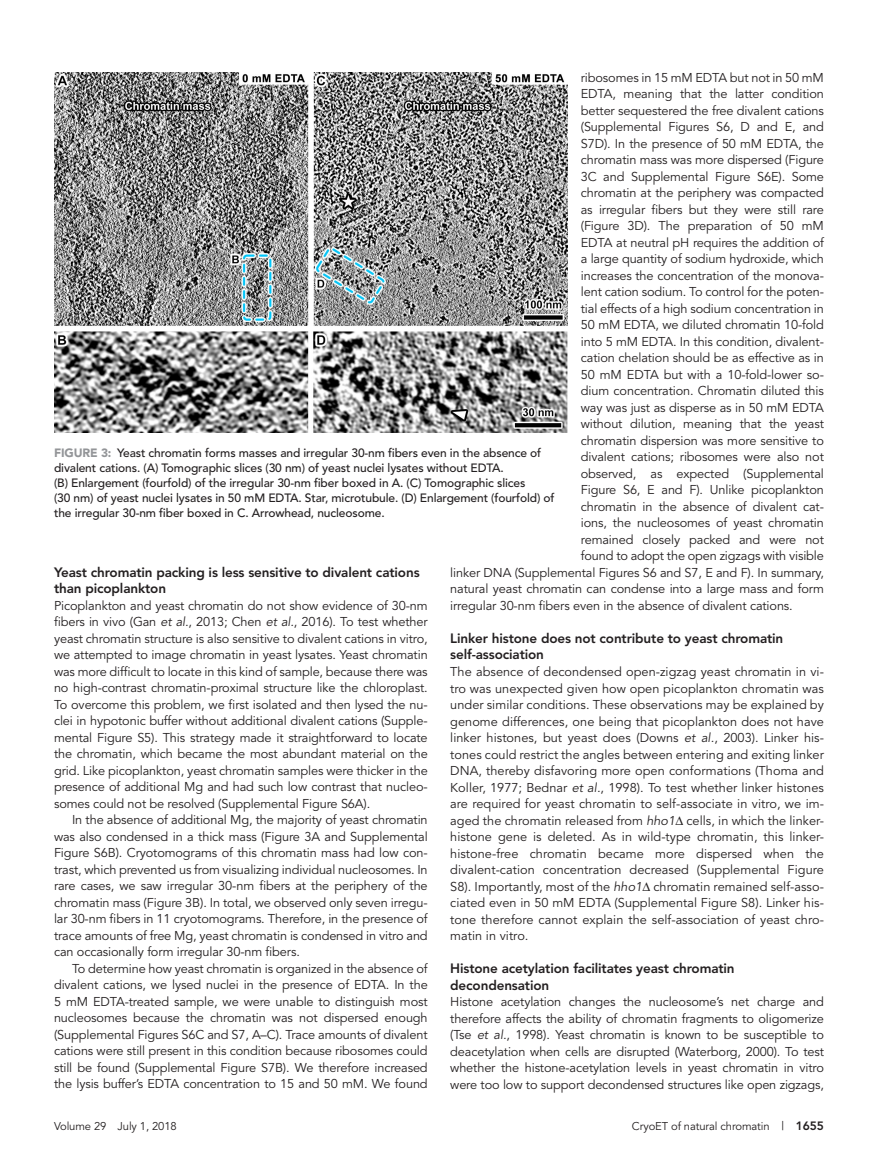
<style>
.page{position:relative;width:878px;height:1175px;background:#fff}
.page>*{position:absolute;margin:0;border:0;box-sizing:border-box;transform-origin:0 0}
.t1{font:800 13.5px/16.5px "Avenir";letter-spacing:-.01em;color:#231f20}
.Para{font:12.75px/16.5px "Avenir";letter-spacing:-.01em;color:#231f20;text-align:justify}
.ParaFL{font:12.75px/16.5px "Avenir";letter-spacing:-.01em;color:#231f20;text-align:justify}
.FigCaption{font:500 12px/15px "Avenir";letter-spacing:-.01em;color:#231f20}
.t2{font:11.25px "Avenir";letter-spacing:-.01em;color:#231f20}
.s1{font-style:italic}
.s2{font-weight:900;color:#939598}
.s3{font-size:12px}
.s4{font-weight:800;font-size:12px}
</style>
<div class="page">
<img style="left:54px;top:72px;width:513px;height:361px">
<p class="Para" style="left:580px;top:69px;width:245px">ribosomes in 15 mM EDTA but not in 50 mM</p>
<p class="Para" style="left:580px;top:86px;width:245px">EDTA, meaning that the latter condition</p>
<p class="Para" style="left:580px;top:102px;width:245px">better sequestered the free divalent cations</p>
<p class="Para" style="left:580px;top:119px;width:244px">(Supplemental Figures S6, D and E, and</p>
<p class="Para" style="left:580px;top:135px;width:244px">S7D). In the presence of 50 mM EDTA, the</p>
<p class="Para" style="left:580px;top:152px;width:245px">chromatin mass was more dispersed (Figure</p>
<p class="Para" style="left:580px;top:168px;width:245px">3C and Supplemental Figure S6E). Some</p>
<p class="Para" style="left:580px;top:185px;width:245px">chromatin at the periphery was compacted</p>
<p class="Para" style="left:580px;top:201px;width:244px">as irregular fibers but they were still rare</p>
<p class="Para" style="left:580px;top:218px;width:244px">(Figure 3D). The preparation of 50 mM</p>
<p class="Para" style="left:580px;top:234px;width:245px">EDTA at neutral pH requires the addition of</p>
<p class="Para" style="left:580px;top:251px;width:244px">a large quantity of sodium hydroxide, which</p>
<p class="Para" style="left:580px;top:267px;width:245px">increases the concentration of the monova-</p>
<p class="Para" style="left:580px;top:284px;width:245px">lent cation sodium. To control for the poten-</p>
<p class="Para" style="left:580px;top:300px;width:245px">tial effects of a high sodium concentration in</p>
<p class="Para" style="left:580px;top:317px;width:245px">50 mM EDTA, we diluted chromatin 10-fold</p>
<p class="Para" style="left:580px;top:333px;width:244px">into 5 mM EDTA. In this condition, divalent-</p>
<p class="Para" style="left:580px;top:350px;width:245px">cation chelation should be as effective as in</p>
<p class="Para" style="left:580px;top:366px;width:245px">50 mM EDTA but with a 10-fold-lower so-</p>
<p class="Para" style="left:580px;top:383px;width:244px">dium concentration. Chromatin diluted this</p>
<p class="Para" style="left:580px;top:399px;width:245px">way was just as disperse as in 50 mM EDTA</p>
<p class="Para" style="left:580px;top:416px;width:245px">without dilution, meaning that the yeast</p>
<p class="Para" style="left:580px;top:432px;width:245px">chromatin dispersion was more sensitive to</p>
<p class="Para" style="left:580px;top:449px;width:244px">divalent cations; ribosomes were also not</p>
<p class="Para" style="left:580px;top:465px;width:245px">observed, as expected (Supplemental</p>
<p class="Para" style="left:580px;top:482px;width:244px">Figure S6, E and F). Unlike picoplankton</p>
<p class="Para" style="left:580px;top:498px;width:245px">chromatin in the absence of divalent cat-</p>
<p class="Para" style="left:580px;top:515px;width:245px">ions, the nucleosomes of yeast chromatin</p>
<p class="Para" style="left:580px;top:531px;width:245px">remained closely packed and were not</p>
<p class="Para" style="left:580px;top:548px;width:245px">found to adopt the open zigzags with visible</p>
<p class="Para" style="left:450px;top:564px;width:375px">linker DNA (Supplemental Figures S6 and S7, E and F). In summary,</p>
<p class="Para" style="left:450px;top:581px;width:375px">natural yeast chromatin can condense into a large mass and form</p>
<p class="Para" style="left:450px;top:597px;width:344px">irregular 30-nm fibers even in the absence of divalent cations.</p>
<h2 class="t1" style="left:450px;top:630px;width:334px">Linker histone does not contribute to yeast chromatin self-association</h2>
<p class="ParaFL" style="left:450px;top:663px;width:375px">The absence of decondensed open-zigzag yeast chromatin in vi&shy;tro was unexpected given how open picoplankton chromatin was under similar conditions. These observations may be explained by genome differences, one being that picoplankton does not have linker histones, but yeast does (Downs <span class="s1">et al.</span>, 2003). Linker his&shy;tones could restrict the angles between entering and exiting linker DNA, thereby disfavoring more open conformations (Thoma and Koller, 1977; Bednar <span class="s1">et al.</span>, 1998). To test whether linker histones are required for yeast chromatin to self-associate in vitro, we im&shy;aged the chromatin released from <span class="s1">hho1</span> cells, in which the linker&shy;histone gene is deleted. As in wild-type chromatin, this linker&shy;histone-free chromatin became more dispersed when the divalent-cation concentration decreased (Supplemental Figure S8). Importantly, most of the <span class="s1">hho1</span> chromatin remained self-asso&shy;ciated even in 50 mM EDTA (Supplemental Figure S8). Linker his&shy;tone therefore cannot explain the self-association of yeast chro&shy;matin in vitro<span class="s1">.</span></p>
<h2 class="t1" style="left:450px;top:960px;width:286px">Histone acetylation facilitates yeast chromatin decondensation</h2>
<p class="ParaFL" style="left:450px;top:993px;width:375px">Histone acetylation changes the nucleosome’s net charge and therefore affects the ability of chromatin fragments to oligomerize (Tse <span class="s1">et al.</span>, 1998). Yeast chromatin is known to be susceptible to deacetylation when cells are disrupted (Waterborg, 2000). To test whether the histone-acetylation levels in yeast chromatin in vitro were too low to support decondensed structures like open zigzags,</p>
<p class="FigCaption" style="left:54px;top:445px;width:502px"><span class="s2">FIGURE 3:</span> Yeast chromatin forms masses and irregular 30-nm fibers even in the absence of divalent cations. (A) Tomographic slices (30 nm) of yeast nuclei lysates without EDTA.<br>(B) Enlargement (fourfold) of the irregular 30-nm fiber boxed in A. (C) Tomographic slices<br>(30 nm) of yeast nuclei lysates in 50 mM EDTA. Star, microtubule. (D) Enlargement (fourfold) of the irregular 30-nm fiber boxed in C. Arrowhead, nucleosome.</p>
<h2 class="t1" style="left:54px;top:564px;width:367px">Yeast chromatin packing is less sensitive to divalent cations than picoplankton</h2>
<p class="ParaFL" style="left:54px;top:597px;width:375px">Picoplankton and yeast chromatin do not show evidence of 30-nm fibers in vivo (Gan <span class="s1">et al.</span>, 2013; Chen <span class="s1">et al.</span>, 2016). To test whether yeast chromatin structure is also sensitive to divalent cations in vitro, we attempted to image chromatin in yeast lysates. Yeast chromatin was more difficult to locate in this kind of sample, because there was no high-contrast chromatin-proximal structure like the chloroplast.<br>To overcome this problem, we first isolated and then lysed the nu&shy;clei in hypotonic buffer without additional divalent cations (Supple&shy;mental Figure S5). This strategy made it straightforward to locate the chromatin, which became the most abundant material on the grid. Like picoplankton, yeast chromatin samples were thicker in the presence of additional Mg and had such low contrast that nucleo&shy;somes could not be resolved (Supplemental Figure S6A).</p>
<p class="Para" style="left:54px;top:812px;width:375px;text-indent:18px">In the absence of additional Mg, the majority of yeast chromatin was also condensed in a thick mass (Figure 3A and Supplemental Figure S6B). Cryotomograms of this chromatin mass had low con&shy;trast, which prevented us from visualizing individual nucleosomes. In rare cases, we saw irregular 30-nm fibers at the periphery of the chromatin mass (Figure 3B). In total, we observed only seven irregu&shy;lar 30-nm fibers in 11 cryotomograms. Therefore, in the presence of trace amounts of free Mg, yeast chromatin is condensed in vitro and can occasionally form irregular 30-nm fibers.</p>
<p class="Para" style="left:54px;top:960px;width:375px;text-indent:18px">To determine how yeast chromatin is organized in the absence of divalent cations, we lysed nuclei in the presence of EDTA. In the 5 mM EDTA-treated sample, we were unable to distinguish most nucleosomes because the chromatin was not dispersed enough (Supplemental Figures S6C and S7, A–C). Trace amounts of divalent cations were still present in this condition because ribosomes could still be found (Supplemental Figure S7B). We therefore increased the lysis buffer’s EDTA concentration to 15 and 50 mM. We found</p>
<p class="t2" style="left:54px;top:1119px;width:124px">Volume 29 July 1, 2018</p>
<p class="t2" style="left:632px;top:1119px;width:193px">CryoET of natural chromatin <span class="s3">|</span> <span class="s4">1655</span></p>
</div>
